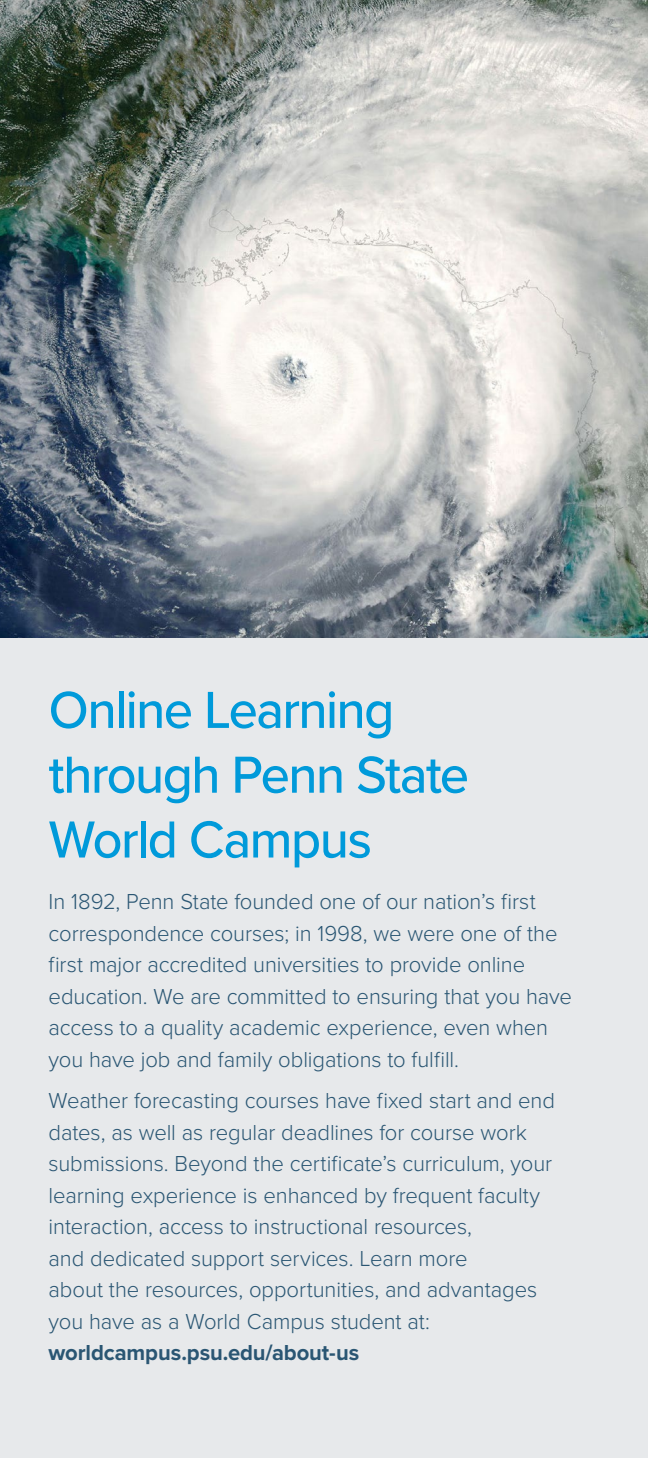
<style>
.page{position:relative;width:648px;height:1458px;background:#e7e9eb}
.page>*{position:absolute;margin:0;border:0;box-sizing:border-box;transform-origin:0 0}
.t1{font:500 54px/64.8px "Proxima Nova";letter-spacing:-.03em;color:#009ada}
.t2{font:300 22.5px/31.5px "Proxima Nova";letter-spacing:-.005em;color:#2a5673}
.t3{font:700 22.5px "Proxima Nova";letter-spacing:-.005em;color:#2a5673}
</style>
<div class="page">
<img style="left:0;top:0;width:648px;height:638px">
<h2 class="t1" style="left:49px;top:676px;width:422px">Online Learning through Penn State<br>World Campus</h2>
<p class="t2" style="left:49px;top:885px;width:525px">In 1892, Penn State founded one of our nation’s first correspondence courses; in 1998, we were one of the first major accredited universities to provide online education. We are committed to ensuring that you have access to a quality academic experience, even when you have job and family obligations to fulfill.</p>
<p class="t2" style="left:49px;top:1084px;width:508px">Weather forecasting courses have fixed start and end dates, as well as regular deadlines for course work submissions. Beyond the certificate’s curriculum, your learning experience is enhanced by frequent faculty interaction, access to instructional resources,<br>and dedicated support services. Learn more<br>about the resources, opportunities, and advantages you have as a World Campus student at:</p>
<p class="t3" style="left:49px;top:1336px;width:312px">worldcampus.psu.edu/about-us</p>
</div>
